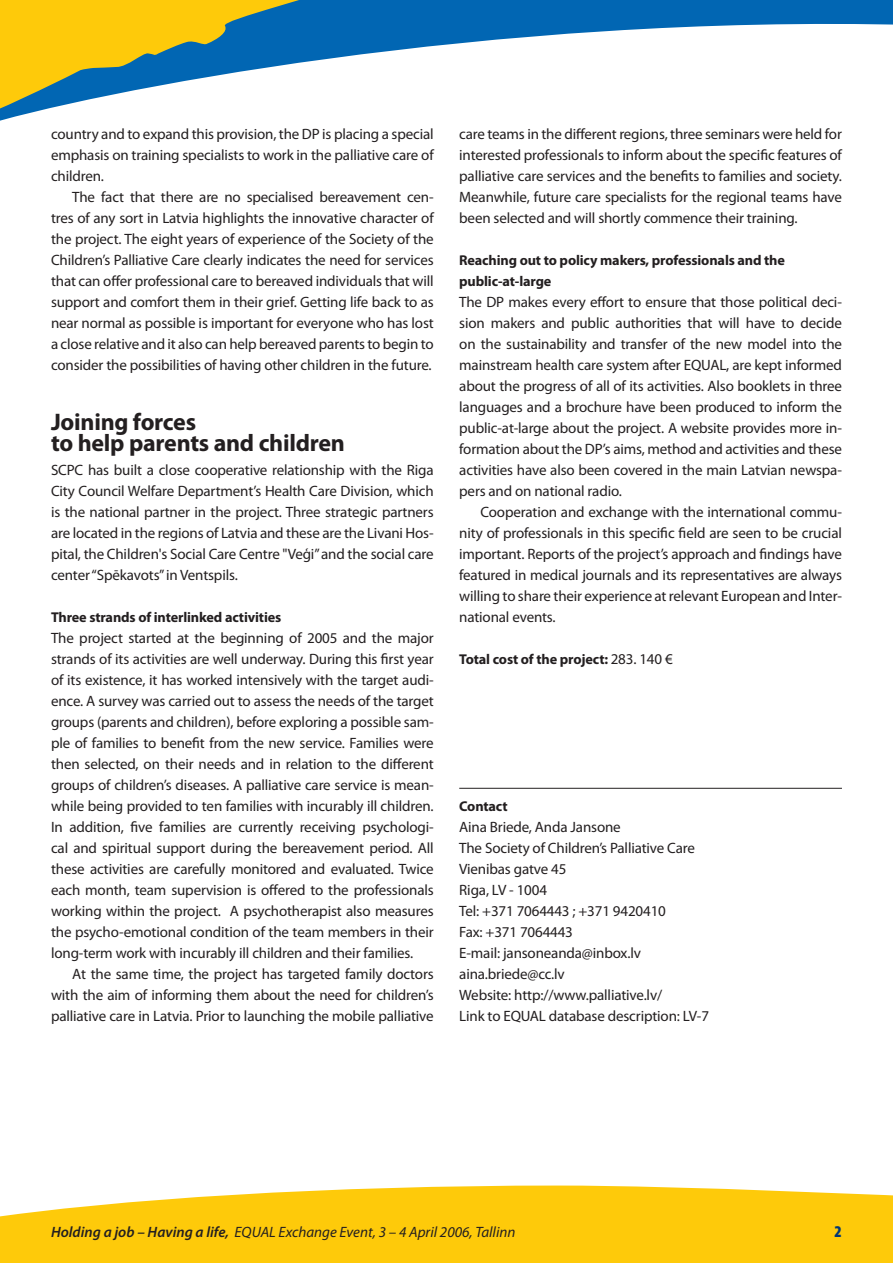
<style>
.page{position:relative;width:893px;height:1263px;background:#fff}
.page>*{position:absolute;margin:0;border:0;box-sizing:border-box;transform-origin:0 0}
.t1{font:700 24px/21px "Myriad Pro";letter-spacing:-.01em;color:#231f20}
.t2{font:900 condensed 16.5px "Myriad Pro";color:#013775}
.t3{font:15px/21px "Myriad Pro";letter-spacing:-.01em;color:#231f20;text-align:justify}
.t4{font:italic 15px "Myriad Pro";color:#231f20}
.t5{font:700 14.25px/21px "Myriad Pro";letter-spacing:-.01em;color:#231f20}
.s1{font-weight:400;font-size:15px}
.s2{font-weight:600}
</style>
<div class="page">
<svg style="left:0;top:1185px;width:893px;height:78px;background:#fecf23"></svg>
<svg style="left:0;top:0;width:893px;height:121px"></svg>
<hr style="left:459px;top:788px;width:383px;height:1px;background:#231f20">
<p class="t3" style="left:51px;top:124px;width:384px">country and to expand this provision, the DP is placing a special emphasis on training specialists to work in the palliative care of children.</p>
<p class="t3" style="left:51px;top:187px;width:384px;text-indent:21px">The fact that there are no specialised bereavement cen&shy;tres of any sort in Latvia highlights the innovative character of the project. The eight years of experience of the Society of the Children’s Palliative Care clearly indicates the need for services that can offer professional care to bereaved individuals that will support and comfort them in their grief. Getting life back to as near normal as possible is important for everyone who has lost a close relative and it also can help bereaved parents to begin to consider the possibilities of having other children in the future.</p>
<h1 class="t1" style="left:51px;top:412px;width:295px">Joining forces<br>to help parents and children</h1>
<p class="t3" style="left:51px;top:460px;width:384px">SCPC has built a close cooperative relationship with the Riga City Council Welfare Department’s Health Care Division, which is the national partner in the project. Three strategic partners are located in the regions of Latvia and these are the Livani Hos&shy;pital, the Children's Social Care Centre "Veģi” and the social care center “Spēkavots” in Ventspils.</p>
<p class="t5" style="left:51px;top:607px;width:232px">Three strands of interlinked activities</p>
<p class="t3" style="left:51px;top:628px;width:384px">The project started at the beginning of 2005 and the major strands of its activities are well underway. During this first year of its existence, it has worked intensively with the target audi&shy;ence. A survey was carried out to assess the needs of the target groups (parents and children), before exploring a possible sam&shy;ple of families to benefit from the new service. Families were then selected, on their needs and in relation to the different groups of children’s diseases. A palliative care service is mean&shy;while being provided to ten families with incurably ill children.<br>In addition, five families are currently receiving psychologi&shy;cal and spiritual support during the bereavement period. All these activities are carefully monitored and evaluated. Twice each month, team supervision is offered to the professionals working within the project. A psychotherapist also measures the psycho-emotional condition of the team members in their long-term work with incurably ill children and their families.</p>
<p class="t3" style="left:51px;top:964px;width:384px;text-indent:21px">At the same time, the project has targeted family doctors with the aim of informing them about the need for children’s palliative care in Latvia. Prior to launching the mobile palliative</p>
<p class="t3" style="left:459px;top:124px;width:384px">care teams in the different regions, three seminars were held for interested professionals to inform about the specific features of palliative care services and the benefits to families and society.<br>Meanwhile, future care specialists for the regional teams have been selected and will shortly commence their training.</p>
<p class="t5" style="left:459px;top:250px;width:327px">Reaching out to policy makers, professionals and the public-at-large</p>
<p class="t3" style="left:459px;top:292px;width:384px">The DP makes every effort to ensure that those political deci&shy;sion makers and public authorities that will have to decide on the sustainability and transfer of the new model into the mainstream health care system after EQUAL, are kept informed about the progress of all of its activities. Also booklets in three languages and a brochure have been produced to inform the public-at-large about the project. A website provides more in&shy;formation about the DP’s aims, method and activities and these activities have also been covered in the main Latvian newspa&shy;pers and on national radio.</p>
<p class="t3" style="left:459px;top:502px;width:384px;text-indent:21px">Cooperation and exchange with the international commu&shy;nity of professionals in this specific field are seen to be crucial important. Reports of the project’s approach and findings have featured in medical journals and its representatives are always willing to share their experience at relevant European and Inter&shy;national events.</p>
<p class="t5" style="left:459px;top:649px;width:215px">Total cost of the project: <span class="s1">283. 140 €</span></p>
<p class="t5" style="left:459px;top:796px;width:50px">Contact</p>
<p class="t3" style="left:459px;top:817px;width:251px;text-align:left">Aina Briede, Anda Jansone<br>The Society of Children’s Palliative Care<br>Vienibas gatve 45<br>Riga, LV - 1004<br>Tel: +371 7064443 ; +371 9420410<br>Fax: +371 7064443<br>E-mail: jansoneanda@inbox.lv aina.briede@cc.lv<br>Website: http://www.palliative.lv/<br>Link to EQUAL database description: LV-7</p>
<p class="t4" style="left:51px;top:1224px;width:466px"><span class="s2">Holding a job – Having a life,</span> EQUAL Exchange Event, 3 – 4 April 2006, Tallinn</p>
<p class="t2" style="left:835px;top:1221px;width:9px">2</p>
</div>
